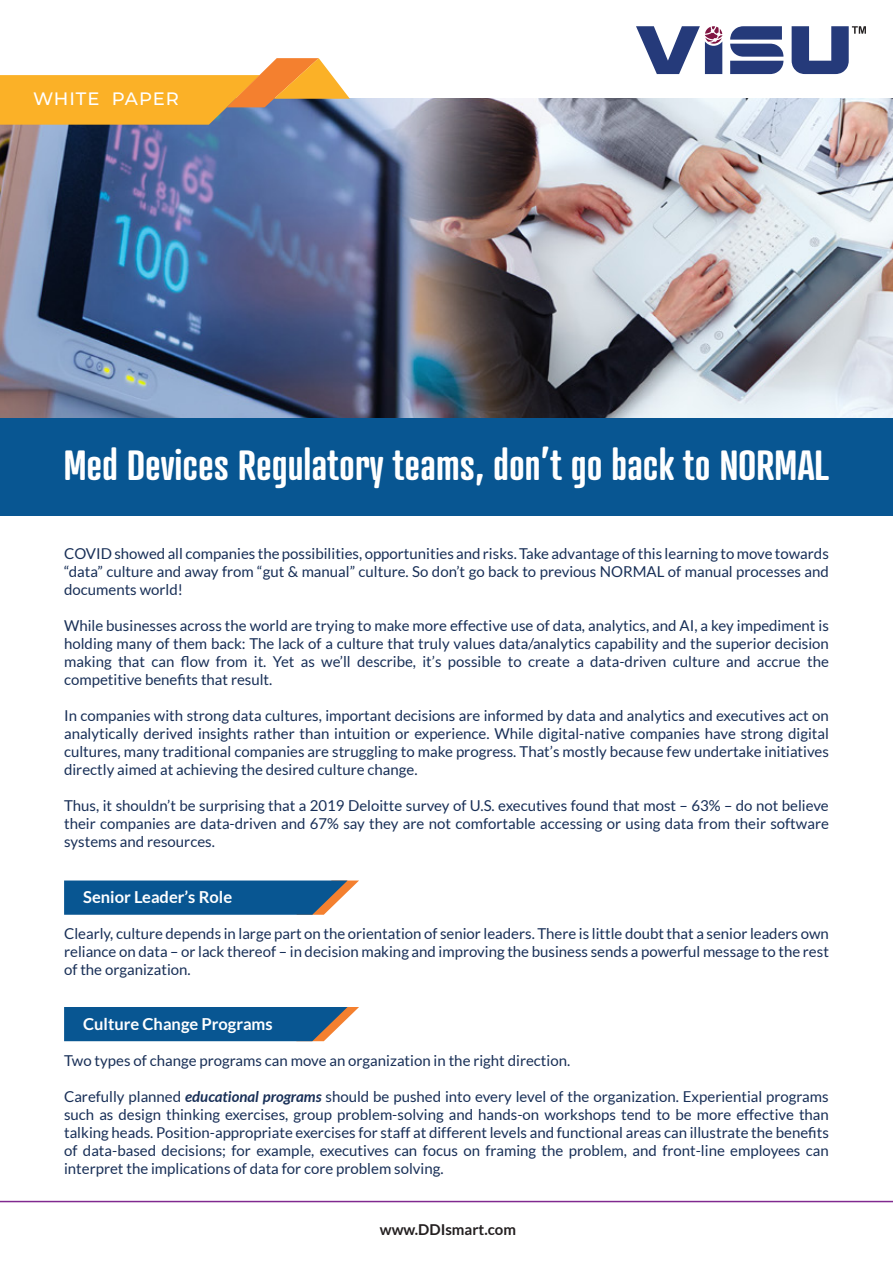
<style>
.page{position:relative;width:893px;height:1263px;background:#fff}
.page>*{position:absolute;margin:0;border:0;box-sizing:border-box;transform-origin:0 0}
.t1{font:600 40.8px "Atrament Std";color:#fff}
.t2{font:500 18px "Montserrat";letter-spacing:.05em;color:#fff}
.t3{font:700 16.5px "Lato";color:#fff}
.t4{font:15px/18px "Lato";color:#182f57;text-align:justify}
.t5{font:700 15px "Lato";color:#231f20}
.s1{font-weight:700;font-style:italic}
</style>
<div class="page">
<svg style="left:64px;top:880px;width:295px;height:35px;background:#246596"></svg>
<svg style="left:64px;top:1007px;width:295px;height:34px;background:#1f6194"></svg>
<hr style="left:0;top:1201px;width:893px;height:1px;background:#80298f">
<img style="left:0;top:99px;width:893px;height:320px">
<svg style="left:0;top:58px;width:350px;height:67px"></svg>
<div style="left:0;top:419px;width:893px;height:97px;background:#085692"></div>
<svg style="left:730px;top:26px;width:53px;height:48px"></svg>
<svg style="left:792px;top:26px;width:74px;height:48px"></svg>
<svg style="left:636px;top:26px;width:86px;height:48px"></svg>
<p class="t2" style="left:33px;top:86px;width:147px">WHITE PAPER</p>
<h1 class="t1" style="left:64px;top:438px;width:767px">Med Devices Regulatory teams, don’t go back to NORMAL</h1>
<p class="t4" style="left:64px;top:544px;width:766px">COVID showed all companies the possibilities, opportunities and risks. Take advantage of this learning to move towards “data” culture and away from “gut &amp; manual” culture. So don’t go back to previous NORMAL of manual processes and documents world!</p>
<p class="t4" style="left:64px;top:616px;width:766px">While businesses across the world are trying to make more effective use of data, analytics, and AI, a key impediment is holding many of them back: The lack of a culture that truly values data/analytics capability and the superior decision making that can flow from it. Yet as we’ll describe, it’s possible to create a data-driven culture and accrue the competitive benefits that result.</p>
<p class="t4" style="left:64px;top:706px;width:766px">In companies with strong data cultures, important decisions are informed by data and analytics and executives act on analytically derived insights rather than intuition or experience. While digital-native companies have strong digital cultures, many traditional companies are struggling to make progress. That’s mostly because few undertake initiatives directly aimed at achieving the desired culture change.</p>
<p class="t4" style="left:64px;top:796px;width:766px">Thus, it shouldn’t be surprising that a 2019 Deloitte survey of U.S. executives found that most – 63% – do not believe their companies are data-driven and 67% say they are not comfortable accessing or using data from their software systems and resources.</p>
<p class="t3" style="left:83px;top:887px;width:150px">Senior Leader’s Role</p>
<p class="t4" style="left:64px;top:924px;width:766px">Clearly, culture depends in large part on the orientation of senior leaders. There is little doubt that a senior leaders own reliance on data – or lack thereof – in decision making and improving the business sends a powerful message to the rest of the organization.</p>
<p class="t3" style="left:83px;top:1015px;width:191px">Culture Change Programs</p>
<p class="t4" style="left:64px;top:1052px;width:508px">Two types of change programs can move an organization in the right direction.</p>
<p class="t4" style="left:64px;top:1088px;width:766px">Carefully planned <span class="s1">educational programs</span> should be pushed into every level of the organization. Experiential programs such as design thinking exercises, group problem-solving and hands-on workshops tend to be more effective than talking heads. Position-appropriate exercises for staff at different levels and functional areas can illustrate the benefits of data-based decisions; for example, executives can focus on framing the problem, and front-line employees can interpret the implications of data for core problem solving.</p>
<p class="t5" style="left:380px;top:1221px;width:138px">www.DDIsmart.com</p>
</div>
